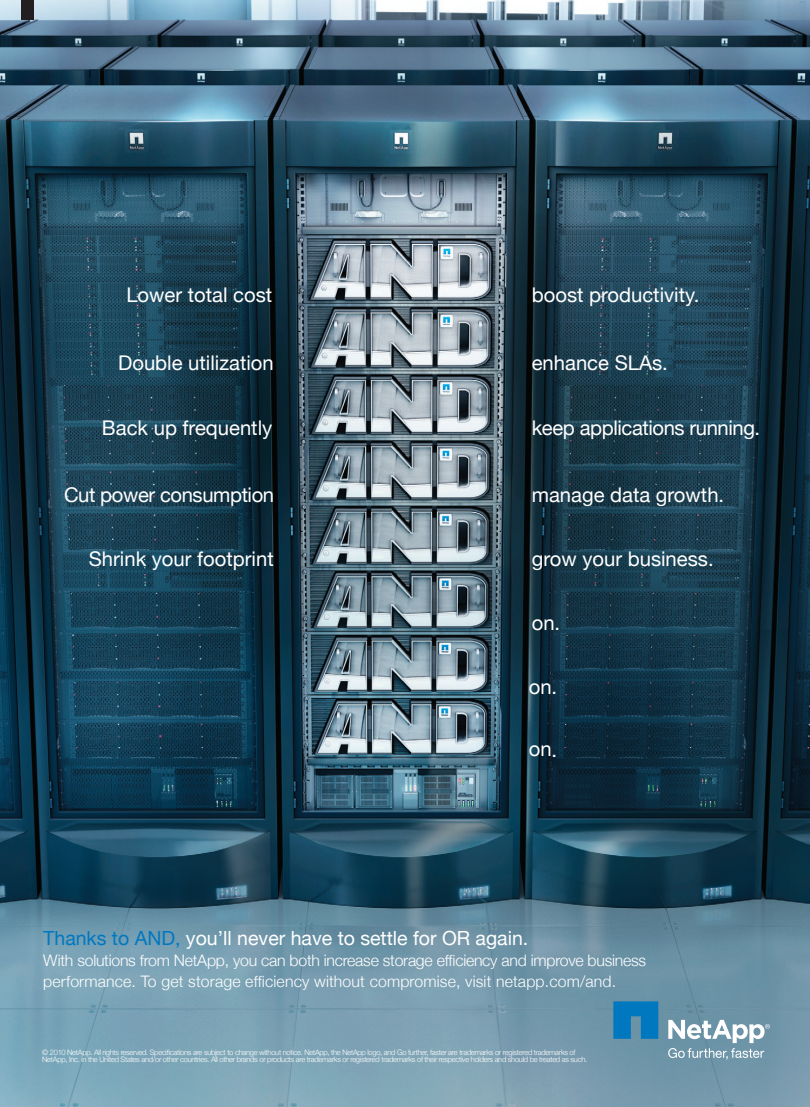
<style>
.page{position:relative;width:810px;height:1107px;background:#fff}
.page>*{position:absolute;margin:0;border:0;box-sizing:border-box;transform-origin:0 0}
.t1{font:20.25px "Helvetica Neue";color:#fff}
.t2{font:20.25px "Helvetica Neue";letter-spacing:-.02em;color:#fff}
.t3{font:19.5px "Helvetica Neue";color:#fff}
.t4{font:300 15.9px/20.7px "Helvetica Neue";letter-spacing:-.015em;color:#fff}
.t5{font:300 7.5px/7.5px "Helvetica Neue";letter-spacing:-.035em;color:#fff}
.s1{color:#0078c0}
</style>
<div class="page">
<img style="left:0;top:0;width:810px;height:1107px">
<div style="left:21px;top:0;width:13px;height:20px;background:#231f20"></div>
<svg style="left:668px;top:1020px;width:102px;height:40px"></svg>
<svg style="left:613px;top:1001px;width:45px;height:38px;background:#107cbb"></svg>
<p class="t1" style="left:126px;top:283px;width:147px">Lower total cost</p>
<p class="t1" style="left:532px;top:283px;width:169px">boost productivity.</p>
<p class="t1" style="left:118px;top:351px;width:157px">Double utilization</p>
<p class="t1" style="left:532px;top:351px;width:138px">enhance SLAs.</p>
<p class="t1" style="left:102px;top:416px;width:172px">Back up frequently</p>
<p class="t2" style="left:532px;top:416px;width:230px">keep applications running.</p>
<p class="t2" style="left:64px;top:482px;width:212px">Cut power consumption</p>
<p class="t1" style="left:532px;top:482px;width:194px">manage data growth.</p>
<p class="t1" style="left:89px;top:546px;width:186px">Shrink your footprint</p>
<p class="t1" style="left:532px;top:546px;width:183px">grow your business.</p>
<p class="t1" style="left:532px;top:611px;width:30px">on.</p>
<p class="t1" style="left:529px;top:675px;width:30px">on.</p>
<p class="t1" style="left:529px;top:737px;width:30px">on.</p>
<p class="t3" style="left:43px;top:927px;width:487px"><span class="s1">Thanks to AND,</span> you’ll never have to settle for OR again.</p>
<p class="t4" style="left:43px;top:950px;width:604px">With solutions from NetApp, you can both increase storage efficiency and improve business performance. To get storage efficiency without compromise, visit netapp.com/and.</p>
<p class="t5" style="left:42px;top:1048px;width:546px">© 2010 NetApp. All rights reserved. Specifications are subject to change without notice. NetApp, the NetApp logo, and Go further, faster are trademarks or registered trademarks of<br>NetApp, Inc. in the United States and/or other countries. All other brands or products are trademarks or registered trademarks of their respective holders and should be treated as such.</p>
</div>
